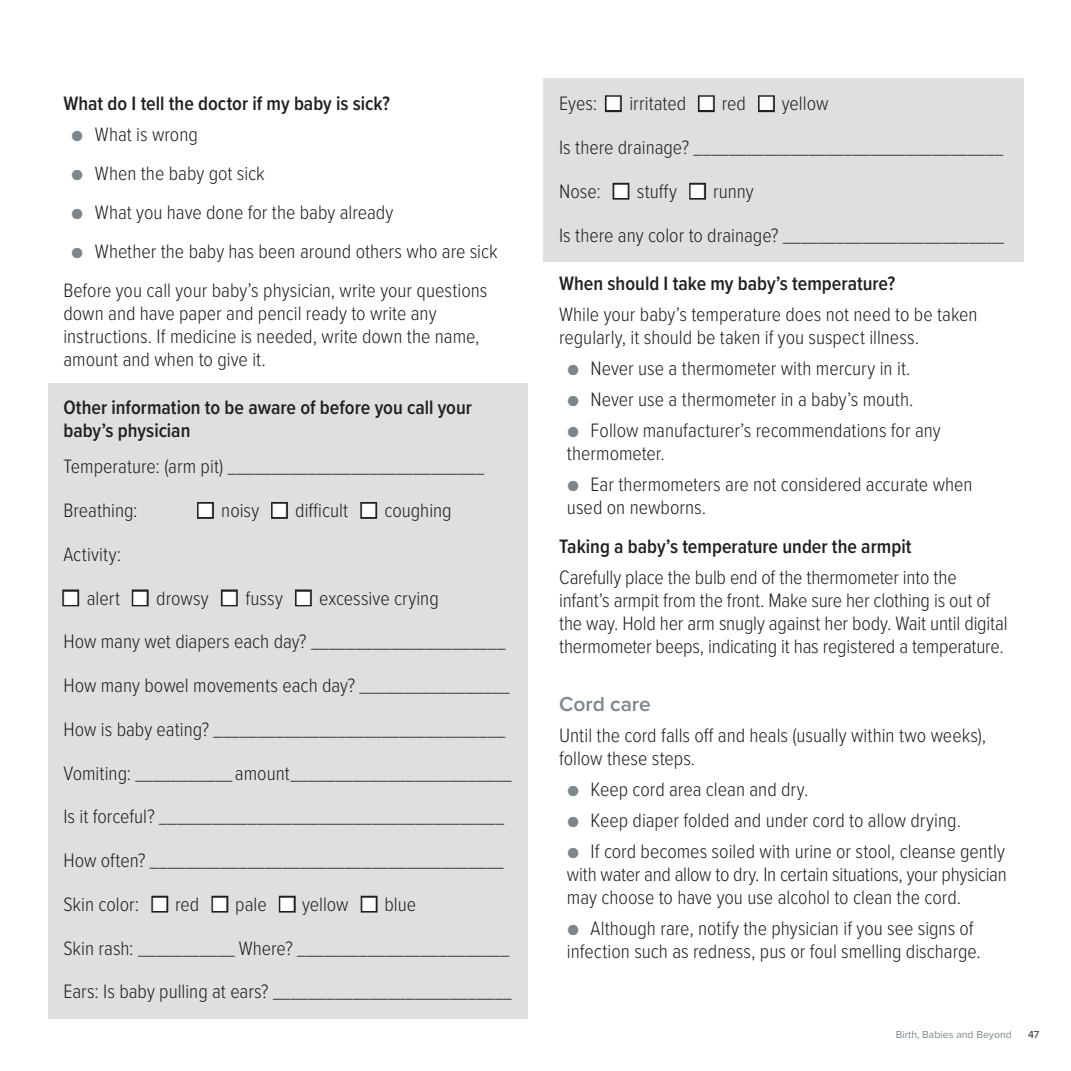
<style>
.page{position:relative;width:1071px;height:1071px;background:#fff}
.page>*{position:absolute;margin:0;border:0;box-sizing:border-box;transform-origin:0 0}
.t1{font:600 21px "Proxima Nova";letter-spacing:-.005em;color:#7b868d}
.t2{font:300 20.12px/43.8px "Proxima Nova Cond";color:#231f20}
.t3{font:600 20.12px/23.1px "Proxima Nova Cond";color:#231f20}
.t4{font:10.5px "Proxima Nova";color:#7b868d}
.t5{font:10.5px "Proxima Nova";color:#231f20}
.s1{font-size:17.5px;color:#7b868d}
</style>
<div class="page">
<div style="left:48px;top:383px;width:480px;height:74px;background:#dedfe1"></div>
<div style="left:48px;top:442px;width:480px;height:51px;background:#dedfe1"></div>
<div style="left:48px;top:485px;width:480px;height:52px;background:#dedfe1"></div>
<div style="left:48px;top:529px;width:480px;height:52px;background:#dedfe1"></div>
<div style="left:48px;top:573px;width:480px;height:52px;background:#dedfe1"></div>
<div style="left:48px;top:617px;width:480px;height:51px;background:#dedfe1"></div>
<div style="left:48px;top:660px;width:480px;height:52px;background:#dedfe1"></div>
<div style="left:48px;top:704px;width:480px;height:52px;background:#dedfe1"></div>
<div style="left:48px;top:748px;width:480px;height:52px;background:#dedfe1"></div>
<div style="left:48px;top:792px;width:480px;height:51px;background:#dedfe1"></div>
<div style="left:48px;top:835px;width:480px;height:52px;background:#dedfe1"></div>
<div style="left:48px;top:879px;width:480px;height:52px;background:#dedfe1"></div>
<div style="left:48px;top:923px;width:480px;height:52px;background:#dedfe1"></div>
<div style="left:48px;top:967px;width:480px;height:51px;background:#dedfe1"></div>
<div style="left:543px;top:79px;width:481px;height:52px;background:#dedfe1"></div>
<div style="left:543px;top:122px;width:481px;height:52px;background:#dedfe1"></div>
<div style="left:543px;top:166px;width:481px;height:52px;background:#dedfe1"></div>
<div style="left:543px;top:210px;width:481px;height:52px;background:#dedfe1"></div>
<p class="t3" style="left:63px;top:92px;width:328px">What do I tell the doctor if my baby is sick?</p>
<p class="t2" style="left:71px;top:112px;width:128px"><span class="s1">●</span> What is wrong</p>
<p class="t2" style="left:71px;top:151px;width:195px"><span class="s1">●</span> When the baby got sick</p>
<p class="t2" style="left:71px;top:189px;width:324px"><span class="s1">●</span> What you have done for the baby already</p>
<p class="t2" style="left:63px;top:231px;width:436px;line-height:38.9px;text-align:center"><span class="s1">●</span> Whether the baby has been around others who are sick<br>Before you call your baby’s physician, write your questions</p>
<p class="t2" style="left:63px;top:301px;width:418px;line-height:23.1px">down and have paper and pencil ready to write any instructions. If medicine is needed, write down the name, amount and when to give it.</p>
<p class="t3" style="left:63px;top:396px;width:410px">Other information to be aware of before you call your baby’s physician</p>
<p class="t2" style="left:63px;top:444px;width:422px">Temperature: (arm pit) _____________________________<br>Breathing:</p>
<p class="t2" style="left:198px;top:487px;width:255px">■ noisy ■ difficult ■ coughing</p>
<p class="t2" style="left:63px;top:531px;width:59px">Activity:</p>
<p class="t2" style="left:63px;top:575px;width:450px">■ alert ■ drowsy ■ fussy ■ excessive crying<br>How many wet diapers each day? ______________________ How many bowel movements each day? _________________ How is baby eating? _________________________________ Vomiting: ___________ amount_________________________ Is it forceful? _______________________________________ How often? ________________________________________ Skin color: ■ red ■ pale ■ yellow ■ blue<br>Skin rash: ___________ Where? ________________________ Ears: Is baby pulling at ears? ___________________________</p>
<p class="t2" style="left:559px;top:81px;width:446px">Eyes: ■ irritated ■ red ■ yellow<br>Is there drainage? ___________________________________ Nose: ■ stuffy ■ runny<br>Is there any color to drainage? _________________________</p>
<p class="t3" style="left:559px;top:271px;width:338px">When should I take my baby’s temperature?</p>
<p class="t2" style="left:559px;top:302px;width:420px;line-height:23.1px">While your baby’s temperature does not need to be taken regularly, it should be taken if you suspect illness.</p>
<p class="t2" style="left:567px;top:345px;width:345px"><span class="s1">●</span> Never use a thermometer with mercury in it.</p>
<p class="t2" style="left:567px;top:376px;width:348px"><span class="s1">●</span> Never use a thermometer in a baby’s mouth.</p>
<p class="t2" style="left:567px;top:418px;width:375px;line-height:23.1px"><span class="s1">●</span> Follow manufacturer’s recommendations for any thermometer.</p>
<p class="t2" style="left:567px;top:472px;width:407px;line-height:23.1px"><span class="s1">●</span> Ear thermometers are not considered accurate when used on newborns.</p>
<p class="t3" style="left:559px;top:534px;width:354px">Taking a baby’s temperature under the armpit</p>
<p class="t2" style="left:559px;top:565px;width:450px;line-height:23.1px">Carefully place the bulb end of the thermometer into the infant’s armpit from the front. Make sure her clothing is out of the way. Hold her arm snugly against her body. Wait until digital thermometer beeps, indicating it has registered a temperature.</p>
<p class="t1" style="left:559px;top:688px;width:93px">Cord care</p>
<p class="t2" style="left:559px;top:723px;width:428px;line-height:23.1px">Until the cord falls off and heals (usually within two weeks), follow these steps.</p>
<p class="t2" style="left:567px;top:766px;width:243px"><span class="s1">●</span> Keep cord area clean and dry.</p>
<p class="t2" style="left:567px;top:797px;width:396px"><span class="s1">●</span> Keep diaper folded and under cord to allow drying.</p>
<p class="t2" style="left:567px;top:839px;width:441px;line-height:23.1px;text-align:justify"><span class="s1">●</span> If cord becomes soiled with urine or stool, cleanse gently with water and allow to dry. In certain situations, your physician may choose to have you use alcohol to clean the cord.</p>
<p class="t2" style="left:567px;top:916px;width:416px;line-height:23.1px"><span class="s1">●</span> Although rare, notify the physician if you see signs of infection such as redness, pus or foul smelling discharge.</p>
<p class="t4" style="left:896px;top:1027px;width:118px">Birth, Babies and Beyond</p>
<p class="t5" style="left:1028px;top:1027px;width:13px">47</p>
</div>
